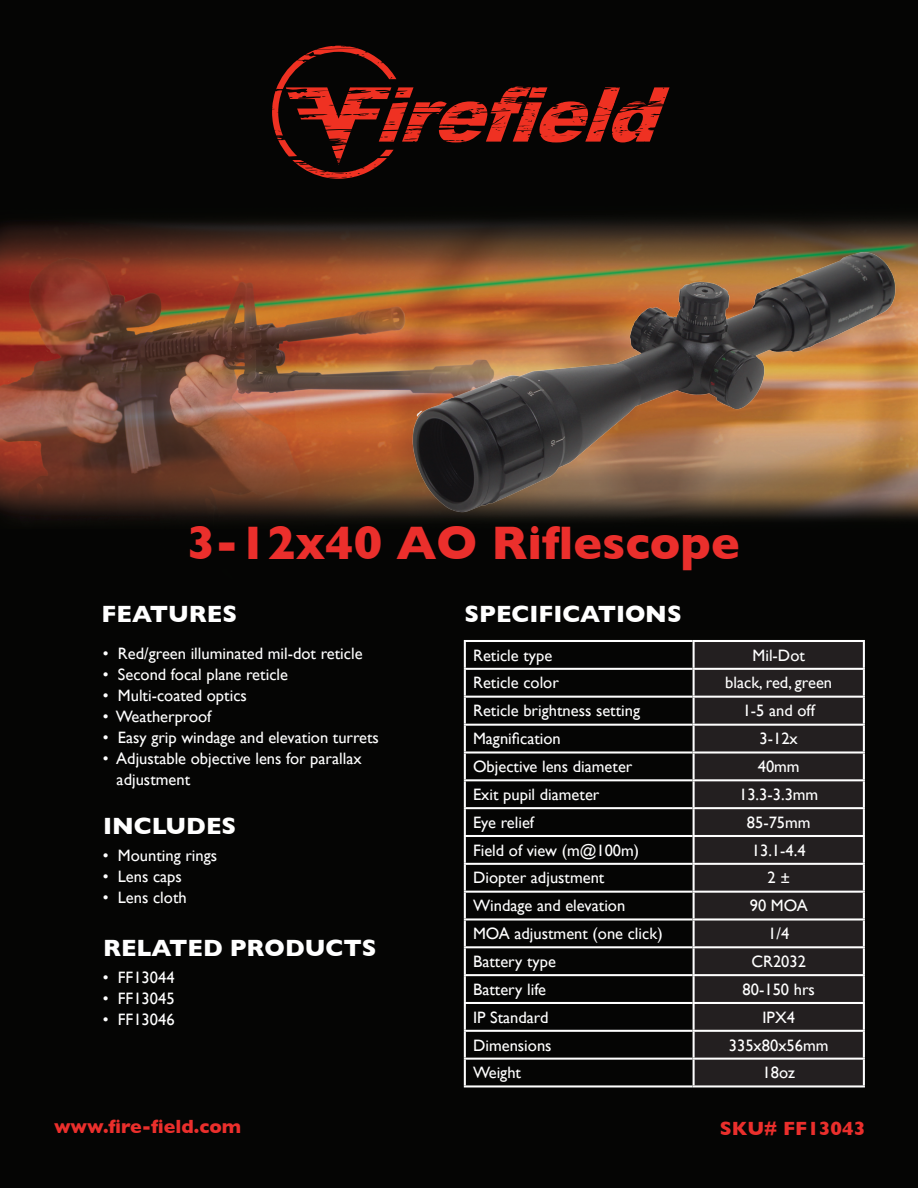
<style>
.page{position:relative;width:918px;height:1188px;background:#fff}
.page>*{position:absolute;margin:0;border:0;box-sizing:border-box;transform-origin:0 0}
.t1{font:700 48px "Gill Sans";color:#eb2f2c}
.t2{font:700 24px "Gill Sans";color:#fff}
.t3{font:700 19.5px "Gill Sans";color:#eb2f2c}
.t4{font:16.5px/21px "Gill Sans";color:#fff}
</style>
<div class="page">
<img style="left:0;top:0;width:918px;height:1188px">
<svg style="left:272px;top:46px;width:398px;height:133px;background:#380e0a"></svg>
<div style="left:695px;top:642px;width:168px;height:443px;background:#231f20"></div>
<hr style="left:464px;top:640px;width:229px;height:2px;background:#fff">
<hr style="left:464px;top:642px;width:2px;height:26px;background:#fff">
<hr style="left:464px;top:668px;width:229px;height:2px;background:#fff">
<hr style="left:464px;top:670px;width:2px;height:26px;background:#fff">
<hr style="left:464px;top:696px;width:229px;height:2px;background:#fff">
<hr style="left:464px;top:698px;width:2px;height:26px;background:#fff">
<hr style="left:464px;top:724px;width:229px;height:2px;background:#fff">
<hr style="left:464px;top:726px;width:2px;height:25px;background:#fff">
<hr style="left:464px;top:751px;width:229px;height:3px;background:#fff">
<hr style="left:464px;top:754px;width:2px;height:25px;background:#fff">
<hr style="left:464px;top:779px;width:229px;height:2px;background:#fff">
<hr style="left:464px;top:781px;width:2px;height:26px;background:#fff">
<hr style="left:464px;top:807px;width:229px;height:2px;background:#fff">
<hr style="left:464px;top:809px;width:2px;height:26px;background:#fff">
<hr style="left:464px;top:835px;width:229px;height:2px;background:#fff">
<hr style="left:464px;top:837px;width:2px;height:26px;background:#fff">
<hr style="left:464px;top:863px;width:229px;height:2px;background:#fff">
<hr style="left:464px;top:865px;width:2px;height:26px;background:#fff">
<hr style="left:464px;top:891px;width:229px;height:2px;background:#fff">
<hr style="left:464px;top:893px;width:2px;height:25px;background:#fff">
<hr style="left:464px;top:918px;width:229px;height:3px;background:#fff">
<hr style="left:464px;top:921px;width:2px;height:25px;background:#fff">
<hr style="left:464px;top:946px;width:229px;height:2px;background:#fff">
<hr style="left:464px;top:948px;width:2px;height:26px;background:#fff">
<hr style="left:464px;top:974px;width:229px;height:2px;background:#fff">
<hr style="left:464px;top:976px;width:2px;height:26px;background:#fff">
<hr style="left:464px;top:1002px;width:229px;height:2px;background:#fff">
<hr style="left:464px;top:1004px;width:2px;height:26px;background:#fff">
<hr style="left:464px;top:1030px;width:229px;height:2px;background:#fff">
<hr style="left:464px;top:1032px;width:2px;height:26px;background:#fff">
<hr style="left:464px;top:1058px;width:229px;height:2px;background:#fff">
<hr style="left:464px;top:1060px;width:2px;height:25px;background:#fff">
<hr style="left:464px;top:1085px;width:229px;height:2px;background:#fff">
<hr style="left:693px;top:640px;width:172px;height:2px;background:#fff">
<hr style="left:693px;top:642px;width:2px;height:26px;background:#fff">
<hr style="left:863px;top:642px;width:2px;height:26px;background:#fff">
<hr style="left:693px;top:668px;width:172px;height:2px;background:#fff">
<hr style="left:693px;top:670px;width:2px;height:26px;background:#fff">
<hr style="left:863px;top:670px;width:2px;height:26px;background:#fff">
<hr style="left:693px;top:696px;width:172px;height:2px;background:#fff">
<hr style="left:693px;top:698px;width:2px;height:26px;background:#fff">
<hr style="left:863px;top:698px;width:2px;height:26px;background:#fff">
<hr style="left:693px;top:724px;width:172px;height:2px;background:#fff">
<hr style="left:693px;top:726px;width:2px;height:25px;background:#fff">
<hr style="left:863px;top:726px;width:2px;height:25px;background:#fff">
<hr style="left:693px;top:751px;width:172px;height:3px;background:#fff">
<hr style="left:693px;top:754px;width:2px;height:25px;background:#fff">
<hr style="left:863px;top:754px;width:2px;height:25px;background:#fff">
<hr style="left:693px;top:779px;width:172px;height:2px;background:#fff">
<hr style="left:693px;top:781px;width:2px;height:26px;background:#fff">
<hr style="left:863px;top:781px;width:2px;height:26px;background:#fff">
<hr style="left:693px;top:807px;width:172px;height:2px;background:#fff">
<hr style="left:693px;top:809px;width:2px;height:26px;background:#fff">
<hr style="left:863px;top:809px;width:2px;height:26px;background:#fff">
<hr style="left:693px;top:835px;width:172px;height:2px;background:#fff">
<hr style="left:693px;top:837px;width:2px;height:26px;background:#fff">
<hr style="left:863px;top:837px;width:2px;height:26px;background:#fff">
<hr style="left:693px;top:863px;width:172px;height:2px;background:#fff">
<hr style="left:693px;top:865px;width:2px;height:26px;background:#fff">
<hr style="left:863px;top:865px;width:2px;height:26px;background:#fff">
<hr style="left:693px;top:891px;width:172px;height:2px;background:#fff">
<hr style="left:693px;top:893px;width:2px;height:25px;background:#fff">
<hr style="left:863px;top:893px;width:2px;height:25px;background:#fff">
<hr style="left:693px;top:918px;width:172px;height:3px;background:#fff">
<hr style="left:693px;top:921px;width:2px;height:25px;background:#fff">
<hr style="left:863px;top:921px;width:2px;height:25px;background:#fff">
<hr style="left:693px;top:946px;width:172px;height:2px;background:#fff">
<hr style="left:693px;top:948px;width:2px;height:26px;background:#fff">
<hr style="left:863px;top:948px;width:2px;height:26px;background:#fff">
<hr style="left:693px;top:974px;width:172px;height:2px;background:#fff">
<hr style="left:693px;top:976px;width:2px;height:26px;background:#fff">
<hr style="left:863px;top:976px;width:2px;height:26px;background:#fff">
<hr style="left:693px;top:1002px;width:172px;height:2px;background:#fff">
<hr style="left:693px;top:1004px;width:2px;height:26px;background:#fff">
<hr style="left:863px;top:1004px;width:2px;height:26px;background:#fff">
<hr style="left:693px;top:1030px;width:172px;height:2px;background:#fff">
<hr style="left:693px;top:1032px;width:2px;height:26px;background:#fff">
<hr style="left:863px;top:1032px;width:2px;height:26px;background:#fff">
<hr style="left:693px;top:1058px;width:172px;height:2px;background:#fff">
<hr style="left:693px;top:1060px;width:2px;height:25px;background:#fff">
<hr style="left:863px;top:1060px;width:2px;height:25px;background:#fff">
<hr style="left:693px;top:1085px;width:172px;height:2px;background:#fff">
<img style="left:396px;top:201px;width:522px;height:348px">
<h1 class="t1" style="left:187px;top:515px;width:555px">3-12x40 AO Riflescope</h1>
<h2 class="t2" style="left:102px;top:600px;width:137px">FEATURES</h2>
<p class="t4" style="left:103px;top:643px;width:261px">• Red/green illuminated mil-dot reticle</p>
<p class="t4" style="left:103px;top:664px;width:187px">• Second focal plane reticle</p>
<p class="t4" style="left:103px;top:685px;width:146px">• Multi-coated optics</p>
<p class="t4" style="left:103px;top:706px;width:110px">• Weatherproof</p>
<p class="t4" style="left:103px;top:727px;width:278px">• Easy grip windage and elevation turrets</p>
<p class="t4" style="left:117px;top:748px;width:247px;text-indent:-14px">• Adjustable objective lens for parallax adjustment</p>
<h2 class="t2" style="left:103px;top:812px;width:135px">INCLUDES</h2>
<p class="t4" style="left:103px;top:844px;width:116px">• Mounting rings</p>
<p class="t4" style="left:103px;top:866px;width:80px">• Lens caps</p>
<p class="t4" style="left:103px;top:887px;width:85px">• Lens cloth</p>
<h2 class="t2" style="left:103px;top:934px;width:275px">RELATED PRODUCTS</h2>
<p class="t4" style="left:103px;top:966px;width:73px">• FF13044</p>
<p class="t4" style="left:103px;top:987px;width:73px">• FF13045</p>
<p class="t4" style="left:103px;top:1008px;width:73px">• FF13046</p>
<p class="t3" style="left:54px;top:1115px;width:189px">www.fire-field.com</p>
<h2 class="t2" style="left:465px;top:600px;width:219px">SPECIFICATIONS</h2>
<p class="t4" style="left:473px;top:644px;width:81px">Reticle type</p>
<p class="t4" style="left:753px;top:644px;width:54px">Mil-Dot</p>
<p class="t4" style="left:473px;top:672px;width:87px">Reticle color</p>
<p class="t4" style="left:725px;top:672px;width:108px">black, red, green</p>
<p class="t4" style="left:473px;top:700px;width:169px">Reticle brightness setting</p>
<p class="t4" style="left:743px;top:700px;width:74px">1-5 and off</p>
<p class="t4" style="left:473px;top:728px;width:89px">Magnification</p>
<p class="t4" style="left:760px;top:728px;width:40px">3-12x</p>
<p class="t4" style="left:473px;top:756px;width:161px">Objective lens diameter</p>
<p class="t4" style="left:758px;top:756px;width:43px">40mm</p>
<p class="t4" style="left:473px;top:784px;width:128px">Exit pupil diameter</p>
<p class="t4" style="left:739px;top:784px;width:81px">13.3-3.3mm</p>
<p class="t4" style="left:473px;top:812px;width:63px">Eye relief</p>
<p class="t4" style="left:747px;top:812px;width:65px">85-75mm</p>
<p class="t4" style="left:473px;top:839px;width:168px">Field of view (m@100m)</p>
<p class="t4" style="left:752px;top:839px;width:55px">13.1-4.4</p>
<p class="t4" style="left:473px;top:867px;width:133px">Diopter adjustment</p>
<p class="t4" style="left:768px;top:867px;width:24px">2 ±</p>
<p class="t4" style="left:473px;top:895px;width:154px">Windage and elevation</p>
<p class="t4" style="left:750px;top:895px;width:59px">90 MOA</p>
<p class="t4" style="left:473px;top:923px;width:191px">MOA adjustment (one click)</p>
<p class="t4" style="left:768px;top:923px;width:23px">1/4</p>
<p class="t4" style="left:473px;top:951px;width:84px">Battery type</p>
<p class="t4" style="left:751px;top:951px;width:56px">CR2032</p>
<p class="t4" style="left:473px;top:979px;width:75px">Battery life</p>
<p class="t4" style="left:743px;top:979px;width:74px">80-150 hrs</p>
<p class="t4" style="left:473px;top:1006px;width:77px">IP Standard</p>
<p class="t4" style="left:763px;top:1006px;width:34px">IPX4</p>
<p class="t4" style="left:473px;top:1034px;width:80px">Dimensions</p>
<p class="t4" style="left:729px;top:1034px;width:101px">335x80x56mm</p>
<p class="t4" style="left:473px;top:1062px;width:50px">Weight</p>
<p class="t4" style="left:763px;top:1062px;width:34px">18oz</p>
<p class="t3" style="left:720px;top:1117px;width:147px">SKU# FF13043</p>
</div>
